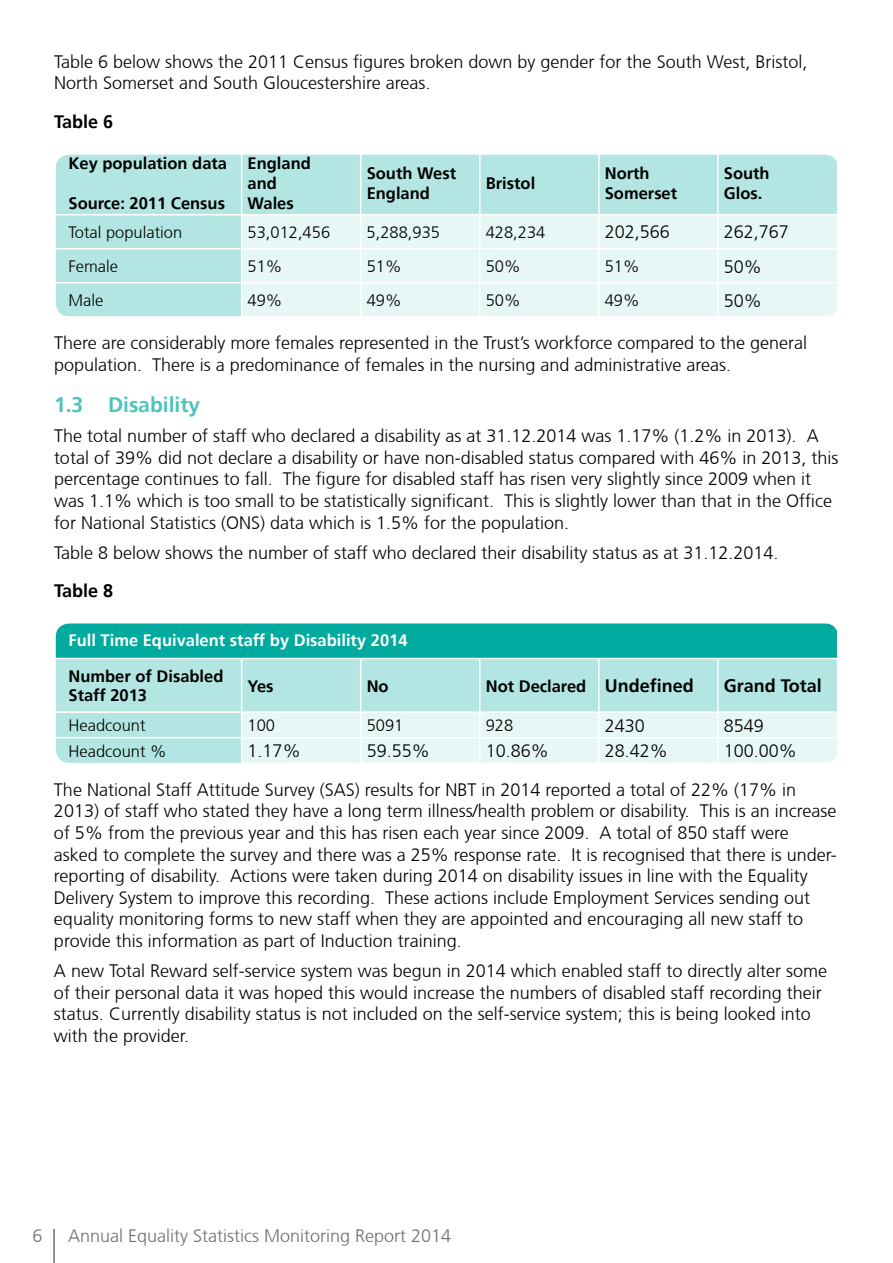
<style>
.page{position:relative;width:893px;height:1263px;background:#fff}
.page>*{position:absolute;margin:0;border:0;box-sizing:border-box;transform-origin:0 0}
.t1{font:700 21px "Frutiger";color:#4dc4bb}
.t2{font:300 18px/21.6px "Frutiger CE";color:#000}
.t3{font:300 18px "Frutiger CE";color:#6d6e71}
.t4{font:700 18px "Frutiger";color:#000}
.t5{font:700 16.5px/19.8px "Frutiger";color:#000}
.t6{font:300 16.5px "Frutiger CE";color:#000}
.t7{font:700 16.5px "Frutiger";color:#fff}
.s1{font-size:18px}
</style>
<div class="page">
<div style="left:57px;top:156px;width:780px;height:159px;background:#b3e6e2"></div>
<div style="left:242px;top:215px;width:595px;height:100px;background:#e6f7f5"></div>
<hr style="left:241px;top:151px;width:1px;height:63px;background:#fff">
<hr style="left:360px;top:151px;width:1px;height:63px;background:#fff">
<hr style="left:479px;top:151px;width:1px;height:63px;background:#fff">
<hr style="left:598px;top:151px;width:2px;height:63px;background:#fff">
<hr style="left:717px;top:151px;width:2px;height:63px;background:#fff">
<hr style="left:54px;top:214px;width:188px;height:1px;background:#fff">
<hr style="left:242px;top:214px;width:119px;height:1px;background:#fff">
<hr style="left:241px;top:215px;width:1px;height:33px;background:#fff">
<hr style="left:361px;top:214px;width:119px;height:1px;background:#fff">
<hr style="left:360px;top:215px;width:1px;height:33px;background:#fff">
<hr style="left:480px;top:214px;width:119px;height:1px;background:#fff">
<hr style="left:479px;top:215px;width:1px;height:33px;background:#fff">
<hr style="left:599px;top:214px;width:119px;height:1px;background:#fff">
<hr style="left:598px;top:215px;width:2px;height:33px;background:#fff">
<hr style="left:718px;top:214px;width:119px;height:1px;background:#fff">
<hr style="left:717px;top:215px;width:2px;height:33px;background:#fff">
<hr style="left:54px;top:248px;width:188px;height:1px;background:#fff">
<hr style="left:242px;top:248px;width:119px;height:1px;background:#fff">
<hr style="left:241px;top:249px;width:1px;height:33px;background:#fff">
<hr style="left:361px;top:248px;width:119px;height:1px;background:#fff">
<hr style="left:360px;top:249px;width:1px;height:33px;background:#fff">
<hr style="left:480px;top:248px;width:119px;height:1px;background:#fff">
<hr style="left:479px;top:249px;width:1px;height:33px;background:#fff">
<hr style="left:599px;top:248px;width:119px;height:1px;background:#fff">
<hr style="left:598px;top:249px;width:2px;height:33px;background:#fff">
<hr style="left:718px;top:248px;width:119px;height:1px;background:#fff">
<hr style="left:717px;top:249px;width:2px;height:33px;background:#fff">
<hr style="left:54px;top:282px;width:188px;height:1px;background:#fff">
<hr style="left:242px;top:282px;width:119px;height:1px;background:#fff">
<hr style="left:241px;top:283px;width:1px;height:34px;background:#fff">
<hr style="left:361px;top:282px;width:119px;height:1px;background:#fff">
<hr style="left:360px;top:283px;width:1px;height:34px;background:#fff">
<hr style="left:480px;top:282px;width:119px;height:1px;background:#fff">
<hr style="left:479px;top:283px;width:1px;height:34px;background:#fff">
<hr style="left:599px;top:282px;width:119px;height:1px;background:#fff">
<hr style="left:598px;top:283px;width:2px;height:34px;background:#fff">
<hr style="left:718px;top:282px;width:119px;height:1px;background:#fff">
<hr style="left:717px;top:283px;width:2px;height:34px;background:#fff">
<div style="left:54px;top:620px;width:783px;height:38px;background:#00aa9e"></div>
<div style="left:57px;top:659px;width:780px;height:103px;background:#b3e6e2"></div>
<hr style="left:241px;top:659px;width:1px;height:52px;background:#fff">
<hr style="left:360px;top:659px;width:1px;height:52px;background:#fff">
<hr style="left:479px;top:659px;width:1px;height:52px;background:#fff">
<hr style="left:598px;top:659px;width:2px;height:52px;background:#fff">
<hr style="left:717px;top:659px;width:2px;height:52px;background:#fff">
<hr style="left:54px;top:711px;width:188px;height:2px;background:#fff">
<hr style="left:242px;top:711px;width:119px;height:2px;background:#fff">
<hr style="left:361px;top:711px;width:119px;height:2px;background:#fff">
<hr style="left:480px;top:711px;width:119px;height:2px;background:#fff">
<hr style="left:599px;top:711px;width:119px;height:2px;background:#fff">
<hr style="left:718px;top:711px;width:119px;height:2px;background:#fff">
<hr style="left:54px;top:737px;width:188px;height:1px;background:#fff">
<div style="left:241px;top:712px;width:596px;height:50px;background:#e6f7f5"></div>
<hr style="left:599px;top:737px;width:119px;height:1px;background:#fff">
<hr style="left:598px;top:738px;width:2px;height:25px;background:#fff">
<hr style="left:718px;top:737px;width:119px;height:1px;background:#fff">
<hr style="left:717px;top:738px;width:2px;height:25px;background:#fff">
<hr style="left:53px;top:1229px;width:2px;height:34px;background:#6d6e71">
<div style="left:47px;top:146px;width:800px;height:179px;border:9px solid #fff;border-radius:18px"></div>
<div style="left:47px;top:614px;width:800px;height:158px;border:9px solid #fff;border-radius:18px"></div>
<p class="t2" style="left:54px;top:50px;width:755px">Table 6 below shows the 2011 Census figures broken down by gender for the South West, Bristol,<br>North Somerset and South Gloucestershire areas.</p>
<p class="t4" style="left:54px;top:111px;width:61px">Table 6</p>
<p class="t5" style="left:69px;top:154px;width:160px">Key population data</p>
<p class="t5" style="left:69px;top:193px;width:158px">Source: 2011 Census</p>
<p class="t5" style="left:248px;top:154px;width:65px">England and<br>Wales</p>
<p class="t5" style="left:367px;top:163px;width:91px">South West<br>England</p>
<p class="t5" style="left:486px;top:173px;width:51px">Bristol</p>
<p class="t5" style="left:605px;top:163px;width:74px">North<br>Somerset</p>
<p class="t5" style="left:724px;top:163px;width:47px">South<br>Glos.</p>
<p class="t6" style="left:68px;top:223px;width:115px">Total population</p>
<p class="t6" style="left:248px;top:223px;width:84px">53,012,456</p>
<p class="t6" style="left:367px;top:223px;width:75px">5,288,935</p>
<p class="t6" style="left:486px;top:223px;width:61px">428,234</p>
<p class="t2" style="left:605px;top:221px;width:67px">202,566</p>
<p class="t2" style="left:724px;top:221px;width:67px">262,767</p>
<p class="t6" style="left:69px;top:257px;width:51px">Female</p>
<p class="t6" style="left:248px;top:257px;width:36px">51%</p>
<p class="t6" style="left:367px;top:257px;width:36px">51%</p>
<p class="t6" style="left:486px;top:257px;width:36px">50%</p>
<p class="t6" style="left:605px;top:257px;width:36px">51%</p>
<p class="t2" style="left:724px;top:255px;width:40px">50%</p>
<p class="t6" style="left:69px;top:291px;width:36px">Male</p>
<p class="t6" style="left:248px;top:291px;width:36px">49%</p>
<p class="t6" style="left:367px;top:291px;width:36px">49%</p>
<p class="t6" style="left:486px;top:291px;width:36px">50%</p>
<p class="t6" style="left:605px;top:291px;width:36px">49%</p>
<p class="t2" style="left:724px;top:289px;width:40px">50%</p>
<p class="t2" style="left:54px;top:332px;width:755px">There are considerably more females represented in the Trust’s workforce compared to the general population. There is a predominance of females in the nursing and administrative areas.</p>
<p class="t1" style="left:54px;top:392px;width:148px">1.3 Disability</p>
<p class="t2" style="left:54px;top:425px;width:786px">The total number of staff who declared a disability as at 31.12.2014 was 1.17% (1.2% in 2013). A total of 39% did not declare a disability or have non-disabled status compared with 46% in 2013, this percentage continues to fall. The figure for disabled staff has risen very slightly since 2009 when it was 1.1% which is too small to be statistically significant. This is slightly lower than that in the Office for National Statistics (ONS) data which is 1.5% for the population.</p>
<p class="t2" style="left:54px;top:541px;width:726px">Table 8 below shows the number of staff who declared their disability status as at 31.12.2014.</p>
<p class="t4" style="left:54px;top:580px;width:61px">Table 8</p>
<p class="t7" style="left:69px;top:630px;width:340px">Full Time Equivalent staff by Disability 2014</p>
<p class="t5" style="left:69px;top:666px;width:156px">Number of Disabled<br>Staff 2013</p>
<p class="t5" style="left:248px;top:676px;width:27px">Yes</p>
<p class="t5" style="left:367px;top:676px;width:23px">No</p>
<p class="t5" style="left:486px;top:676px;width:210px">Not Declared <span class="s1">Undefined</span></p>
<p class="t4" style="left:724px;top:675px;width:100px">Grand Total</p>
<p class="t6" style="left:69px;top:716px;width:79px">Headcount</p>
<p class="t6" style="left:248px;top:716px;width:29px">100</p>
<p class="t6" style="left:367px;top:716px;width:38px">5091</p>
<p class="t6" style="left:486px;top:716px;width:29px">928</p>
<p class="t2" style="left:605px;top:714px;width:42px">2430</p>
<p class="t2" style="left:724px;top:714px;width:42px">8549</p>
<p class="t6" style="left:69px;top:741px;width:100px">Headcount %</p>
<p class="t2" style="left:248px;top:740px;width:55px">1.17%</p>
<p class="t2" style="left:367px;top:740px;width:65px">59.55%</p>
<p class="t2" style="left:486px;top:740px;width:65px">10.86%</p>
<p class="t2" style="left:605px;top:740px;width:65px">28.42%</p>
<p class="t2" style="left:54px;top:731px;width:744px;line-height:38.5px;text-align:right">100.00%<br>The National Staff Attitude Survey (SAS) results for NBT in 2014 reported a total of 22% (17% in</p>
<p class="t2" style="left:54px;top:800px;width:784px">2013) of staff who stated they have a long term illness/health problem or disability. This is an increase of 5% from the previous year and this has risen each year since 2009. A total of 850 staff were asked to complete the survey and there was a 25% response rate. It is recognised that there is under&shy;reporting of disability. Actions were taken during 2014 on disability issues in line with the Equality Delivery System to improve this recording. These actions include Employment Services sending out equality monitoring forms to new staff when they are appointed and encouraging all new staff to provide this information as part of Induction training.</p>
<p class="t2" style="left:54px;top:960px;width:775px">A new Total Reward self-service system was begun in 2014 which enabled staff to directly alter some of their personal data it was hoped this would increase the numbers of disabled staff recording their status. Currently disability status is not included on the self-service system; this is being looked into with the provider.</p>
<p class="t3" style="left:32px;top:1226px;width:12px">6</p>
<p class="t3" style="left:68px;top:1226px;width:385px">Annual Equality Statistics Monitoring Report 2014</p>
</div>
